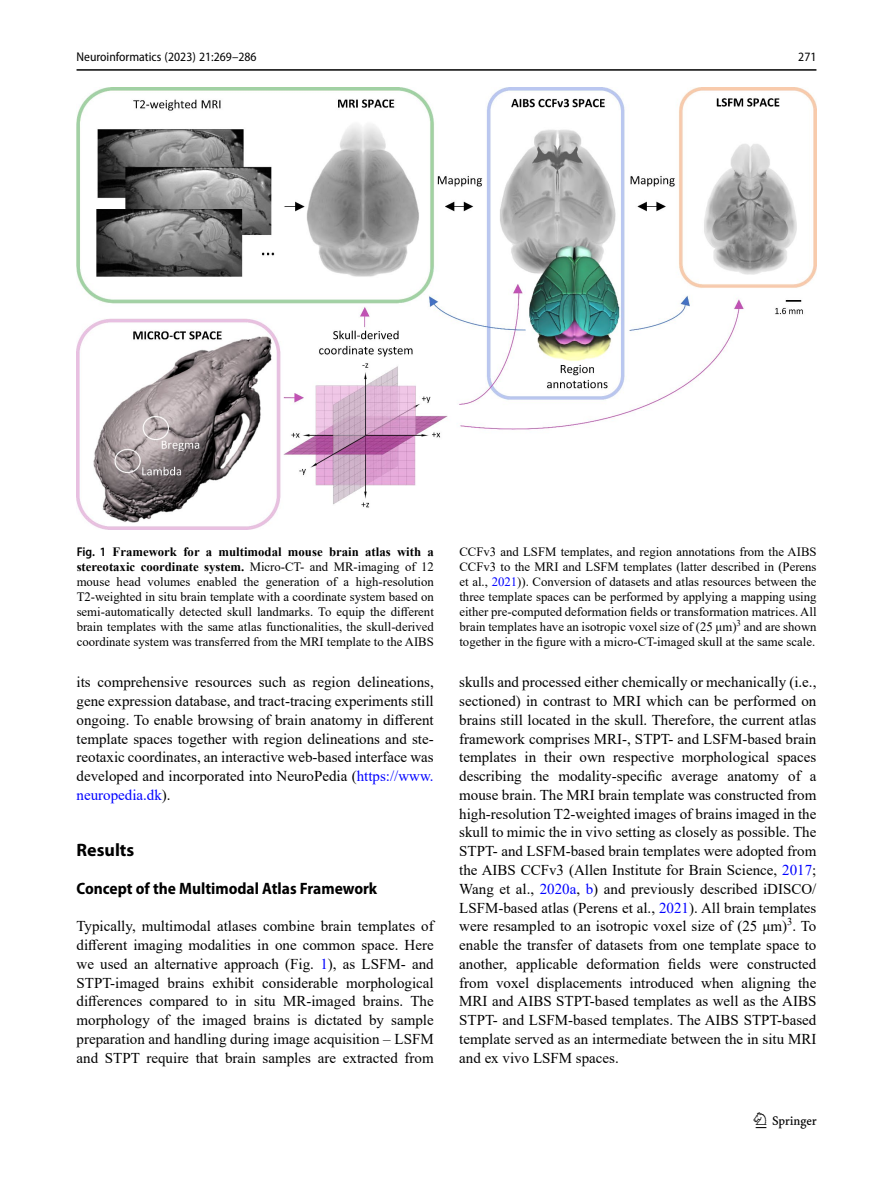
<style>
.page{position:relative;width:893px;height:1187px;background:#fff}
.page>*{position:absolute;margin:0;border:0;box-sizing:border-box;transform-origin:0 0}
.t1{font:22.5px "Springnew";color:#000}
.Head_1{font:700 18px "Myriad Pro";color:#000}
.Head_2_After_1{font:700 semi-condensed 16.5px "Myriad Pro";color:#000}
.Body_Text{font:15px/18.8px "Times New Roman";color:#000;text-align:justify}
.Body_Text_Indent{font:15px/18.8px "Times New Roman";color:#000;text-align:justify}
.Figure_Caption{font:12.75px/15px "Times New Roman";color:#000;text-align:justify}
.t2{font:semi-condensed 12.75px "Myriad Pro";color:#000}
.s1{font-family:"Myriad Pro";font-weight:600;font-stretch:semi-condensed}
.s2{font-weight:700}
.s3{color:#00f}
</style>
<div class="page">
<hr style="left:77px;top:69px;width:739px;height:2px;background:#000">
<img style="left:77px;top:87px;width:740px;height:442px">
<p class="t2" style="left:77px;top:49px;width:182px">Neuroinformatics (2023) 21:269–286</p>
<p class="t2" style="left:798px;top:49px;width:20px">271</p>
<p class="Figure_Caption" style="left:77px;top:543px;width:359px"><span class="s1">Fig. 1</span> <span class="s2">Framework for a multimodal mouse brain atlas with a stereotaxic coordinate system.</span> Micro-CT- and MR-imaging of 12 mouse head volumes enabled the generation of a high-resolution T2-weighted in situ brain template with a coordinate system based on semi-automatically detected skull landmarks. To equip the different brain templates with the same atlas functionalities, the skull-derived coordinate system was transferred from the MRI template to the AIBS</p>
<p class="Figure_Caption" style="left:459px;top:543px;width:359px">CCFv3 and LSFM templates, and region annotations from the AIBS CCFv3 to the MRI and LSFM templates (latter described in (Perens et al., <span class="s3">2021</span>)). Conversion of datasets and atlas resources between the three template spaces can be performed by applying a mapping using either pre-computed deformation fields or transformation matrices. All brain templates have an isotropic voxel size of (25 μm)<sup>3</sup> and are shown together in the figure with a micro-CT-imaged skull at the same scale.</p>
<p class="Body_Text_Indent" style="left:77px;top:672px;width:359px">its comprehensive resources such as region delineations, gene expression database, and tract-tracing experiments still ongoing. To enable browsing of brain anatomy in different template spaces together with region delineations and ste&shy;reotaxic coordinates, an interactive web-based interface was developed and incorporated into NeuroPedia (<span class="s3">https://www. neuropedia.dk</span>).</p>
<p class="Head_1" style="left:77px;top:838px;width:59px">Results</p>
<p class="Head_2_After_1" style="left:77px;top:878px;width:302px">Concept of the Multimodal Atlas Framework</p>
<p class="Body_Text" style="left:77px;top:916px;width:359px">Typically, multimodal atlases combine brain templates of different imaging modalities in one common space. Here we used an alternative approach (Fig. <span class="s3">1</span>), as LSFM- and STPT-imaged brains exhibit considerable morphological differences compared to in situ MR-imaged brains. The morphology of the imaged brains is dictated by sample preparation and handling during image acquisition – LSFM and STPT require that brain samples are extracted from</p>
<p class="Body_Text" style="left:459px;top:672px;width:359px">skulls and processed either chemically or mechanically (i.e., sectioned) in contrast to MRI which can be performed on brains still located in the skull. Therefore, the current atlas framework comprises MRI-, STPT- and LSFM-based brain templates in their own respective morphological spaces describing the modality-specific average anatomy of a mouse brain. The MRI brain template was constructed from high-resolution T2-weighted images of brains imaged in the skull to mimic the in vivo setting as closely as possible. The STPT- and LSFM-based brain templates were adopted from the AIBS CCFv3 (Allen Institute for Brain Science, <span class="s3">2017</span>; Wang et al., <span class="s3">2020a</span>, <span class="s3">b</span>) and previously described iDISCO/ LSFM-based atlas (Perens et al., <span class="s3">2021</span>). All brain templates were resampled to an isotropic voxel size of (25 μm)<sup>3</sup>. To enable the transfer of datasets from one template space to another, applicable deformation fields were constructed from voxel displacements introduced when aligning the MRI and AIBS STPT-based templates as well as the AIBS STPT- and LSFM-based templates. The AIBS STPT-based template served as an intermediate between the in situ MRI and ex vivo LSFM spaces.</p>
<h1 class="t1" style="left:756px;top:1107px;width:63px">1 3</h1>
</div>
